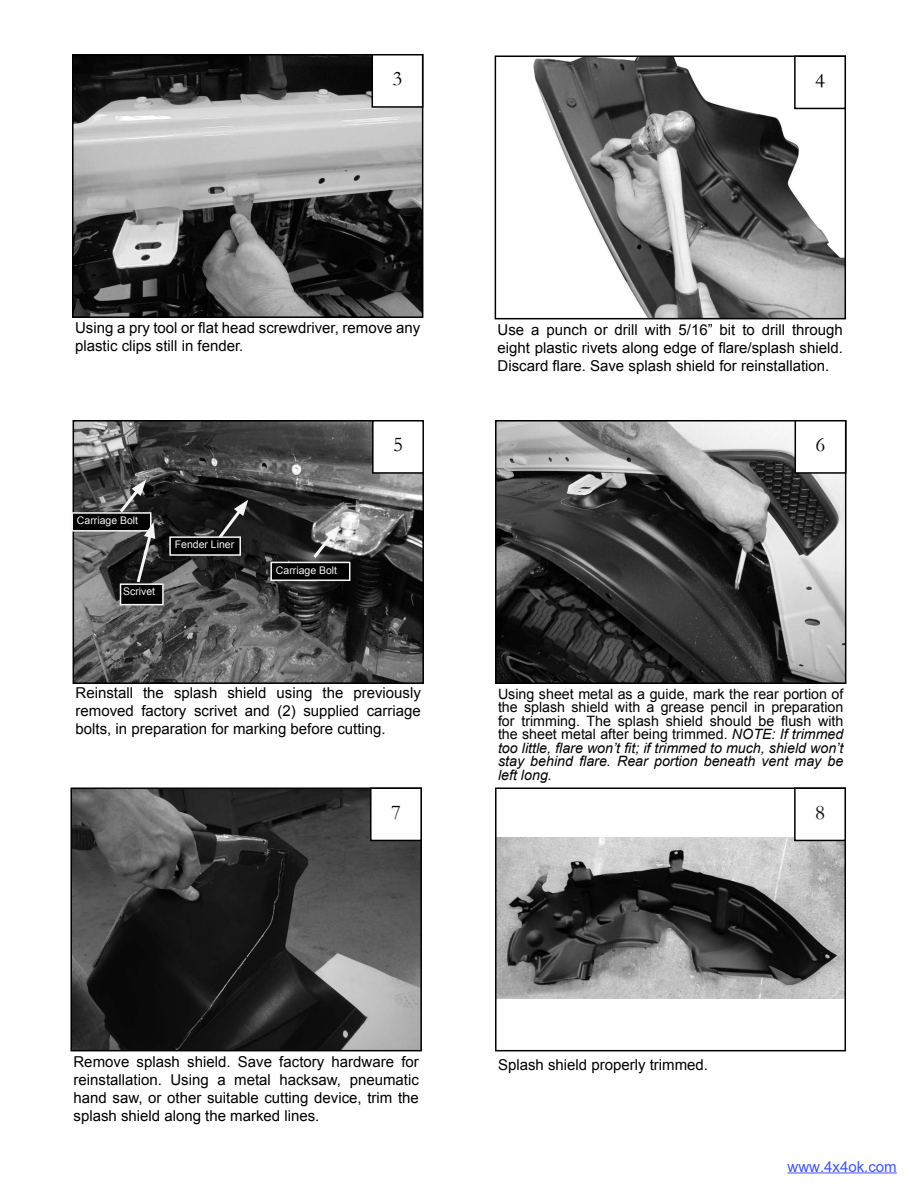
<style>
.page{position:relative;width:918px;height:1188px;background:#fff}
.page>*{position:absolute;margin:0;border:0;box-sizing:border-box;transform-origin:0 0}
.t1{font:21px "Garamond";color:#000}
.t2{font:15px/18px "Arial";color:#000;text-align:justify}
.t3{font:15px "Arial";color:#4054ff}
.t4{font:14.25px/13.5px "Arial";color:#000;text-align:justify}
.t5{font:10.5px "Arial";color:#f5f5f5}
.s1{font-style:italic}
</style>
<div class="page">
<img style="left:75px;top:57px;width:345px;height:258px">
<div style="left:72px;top:54px;width:351px;height:264px;border:2px solid #000"></div>
<img style="left:533px;top:59px;width:310px;height:257px">
<div style="left:495px;top:56px;width:351px;height:263px;border:2px solid #000"></div>
<img style="left:76px;top:423px;width:345px;height:258px">
<div style="left:73px;top:420px;width:351px;height:264px;border:2px solid #000"></div>
<img style="left:498px;top:423px;width:345px;height:258px">
<div style="left:495px;top:420px;width:351px;height:264px;border:2px solid #000"></div>
<img style="left:73px;top:791px;width:346px;height:257px">
<div style="left:70px;top:788px;width:352px;height:263px;border:2px solid #000"></div>
<img style="left:498px;top:838px;width:345px;height:160px">
<div style="left:495px;top:788px;width:351px;height:263px;border:2px solid #000"></div>
<svg style="left:117px;top:480px;width:29px;height:32px"></svg>
<svg style="left:310px;top:525px;width:30px;height:36px"></svg>
<svg style="left:213px;top:500px;width:35px;height:44px"></svg>
<div style="left:170px;top:537px;width:70px;height:18px;background:#000"></div>
<div style="left:169px;top:536px;width:72px;height:20px;border:2px solid #f5f5f5"></div>
<div style="left:72px;top:513px;width:79px;height:18px;background:#000"></div>
<div style="left:71px;top:512px;width:80px;height:20px;border:2px solid #f5f5f5"></div>
<div style="left:271px;top:562px;width:79px;height:18px;background:#000"></div>
<div style="left:270px;top:562px;width:80px;height:19px;border:2px solid #f5f5f5"></div>
<svg style="left:135px;top:522px;width:20px;height:61px"></svg>
<div style="left:121px;top:584px;width:42px;height:21px;background:#000"></div>
<div style="left:120px;top:583px;width:44px;height:22px;border:2px solid #f5f5f5"></div>
<div style="left:795px;top:56px;width:50px;height:52px;background:#fff"></div>
<div style="left:794px;top:55px;width:52px;height:54px;border:2px solid #000"></div>
<div style="left:795px;top:421px;width:51px;height:52px;background:#fff"></div>
<div style="left:795px;top:420px;width:51px;height:54px;border:2px solid #000"></div>
<div style="left:795px;top:788px;width:50px;height:52px;background:#fff"></div>
<div style="left:794px;top:787px;width:52px;height:54px;border:2px solid #000"></div>
<div style="left:372px;top:55px;width:51px;height:52px;background:#fff"></div>
<div style="left:372px;top:54px;width:51px;height:54px;border:2px solid #000"></div>
<div style="left:373px;top:421px;width:50px;height:52px;background:#fff"></div>
<div style="left:372px;top:420px;width:52px;height:54px;border:2px solid #000"></div>
<div style="left:371px;top:788px;width:50px;height:52px;background:#fff"></div>
<div style="left:370px;top:787px;width:52px;height:54px;border:2px solid #000"></div>
<hr style="left:788px;top:1173px;width:109px;height:1px;background:#4054ff">
<p class="t1" style="left:393px;top:66px;width:11px">3</p>
<p class="t1" style="left:815px;top:68px;width:11px">4</p>
<p class="t2" style="left:75px;top:319px;width:347px">Using a pry tool or flat head screwdriver, remove any plastic clips still in fender.</p>
<p class="t2" style="left:498px;top:321px;width:347px">Use a punch or drill with 5/16” bit to drill through eight plastic rivets along edge of flare/splash shield.<br>Discard flare. Save splash shield for reinstallation.</p>
<p class="t5" style="left:77px;top:514px;width:63px">Carriage Bolt</p>
<p class="t5" style="left:123px;top:585px;width:34px">Scrivet</p>
<p class="t5" style="left:175px;top:538px;width:61px">Fender Liner</p>
<p class="t5" style="left:276px;top:563px;width:63px">Carriage Bolt</p>
<p class="t1" style="left:393px;top:432px;width:11px">5</p>
<p class="t1" style="left:816px;top:432px;width:11px">6</p>
<p class="t2" style="left:76px;top:684px;width:347px">Reinstall the splash shield using the previously removed factory scrivet and (2) supplied carriage bolts, in preparation for marking before cutting.</p>
<p class="t4" style="left:498px;top:687px;width:347px">Using sheet metal as a guide, mark the rear portion of the splash shield with a grease pencil in preparation for trimming. The splash shield should be flush with the sheet metal after being trimmed. <span class="s1">NOTE: If trimmed too little, flare won’t fit; if trimmed to much, shield won’t stay behind flare. Rear portion beneath vent may be left long.</span></p>
<p class="t1" style="left:391px;top:800px;width:11px">7</p>
<p class="t1" style="left:815px;top:800px;width:11px">8</p>
<p class="t2" style="left:74px;top:1053px;width:347px">Remove splash shield. Save factory hardware for reinstallation. Using a metal hacksaw, pneumatic hand saw, or other suitable cutting device, trim the splash shield along the marked lines.</p>
<p class="t2" style="left:498px;top:1056px;width:212px">Splash shield properly trimmed.</p>
<p class="t3" style="left:788px;top:1156px;width:111px">www.4x4ok.com</p>
</div>
